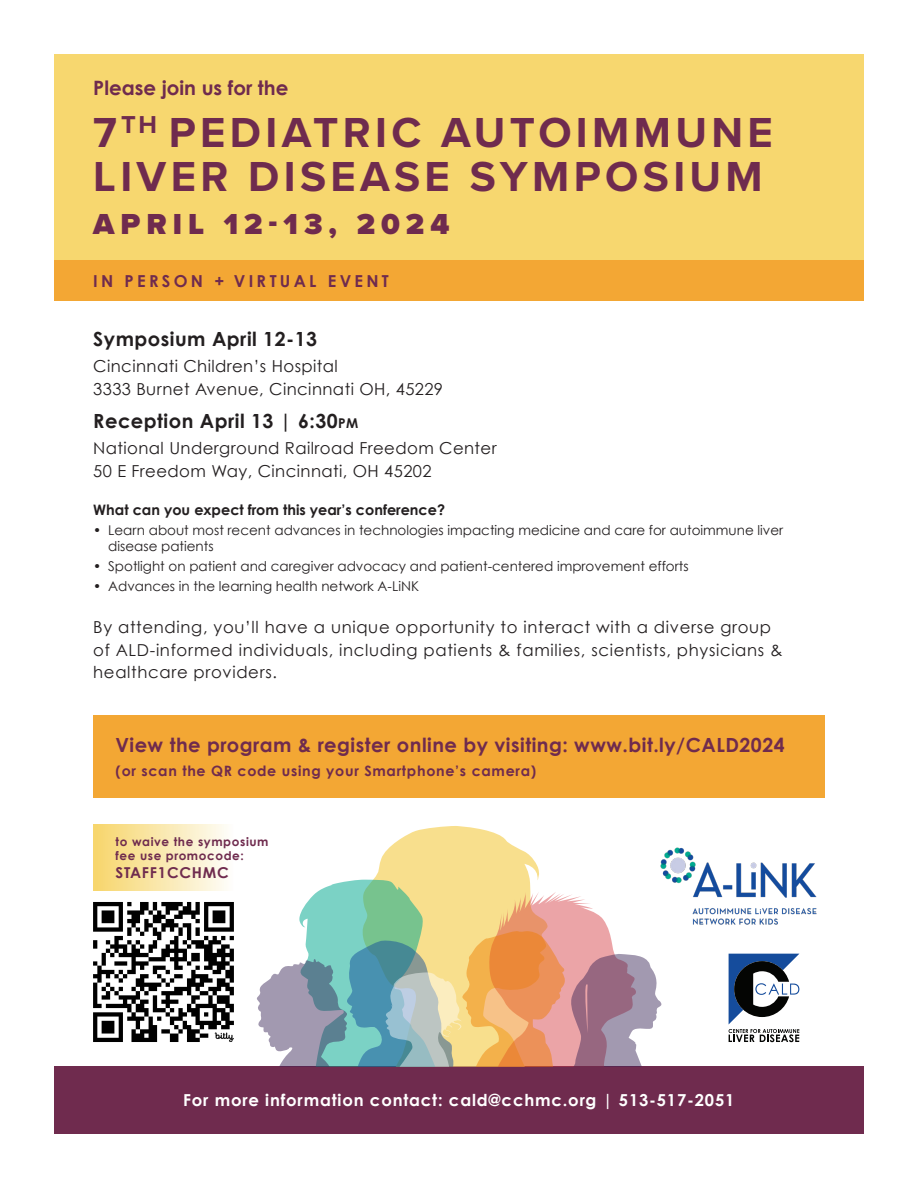
<style>
.page{position:relative;width:918px;height:1188px;background:#fff}
.page>*{position:absolute;margin:0;border:0;box-sizing:border-box;transform-origin:0 0}
.t1{font:700 43.5px/43.5px "Proxima Nova";letter-spacing:.1em;color:#6f2b4e}
.t2{font:900 30px "Proxima Nova";letter-spacing:.2em;color:#6f2b4e}
.t3{font:700 19.8px "Century Gothic";color:#6f2b4e}
.t4{font:700 19.5px "Century Gothic";letter-spacing:.025em;color:#6f2b4e}
.Bullets{font:700 19.5px "Century Gothic";letter-spacing:.025em;color:#231f20}
.Bullets-2{font:16.5px/22.5px "Century Gothic";letter-spacing:.04em;color:#231f20}
.t5{font:700 16.5px "Century Gothic";letter-spacing:.05em;color:#fff}
.Bullets-3{font:700 16.5px "Century Gothic";letter-spacing:.2em;color:#6f2b4e}
.t6{font:700 15px "Century Gothic";letter-spacing:.05em;color:#6f2b4e}
.t7{font:700 14.4px "Century Gothic";color:#231f20}
.t8{font:700 14.25px "Century Gothic";letter-spacing:.05em;color:#6f2b4e}
.t9{font:13.5px/16.5px "Century Gothic";color:#231f20}
.t10{font:700 12px "Century Gothic";letter-spacing:.05em;color:#6f2b4e}
.s1{font-size:13.5px}
</style>
<div class="page">
<img style="left:93px;top:890px;width:141px;height:152px">
<div style="left:54px;top:54px;width:810px;height:207px;background:#f7d76f"></div>
<div style="left:54px;top:261px;width:810px;height:40px;background:#f3a734"></div>
<div style="left:93px;top:716px;width:732px;height:82px;background:#f3a734"></div>
<div style="left:93px;top:824px;width:140px;height:66px;background:linear-gradient(to right,#f7d56a,#fdfdf9)"></div>
<div style="left:54px;top:1066px;width:810px;height:68px;background:#6f2b4e"></div>
<svg style="left:363px;top:826px;width:176px;height:54px;fill:#f8df8d"></svg>
<svg style="left:257px;top:880px;width:404px;height:186px"></svg>
<img style="left:641px;top:847px;width:176px;height:95px">
<svg style="left:729px;top:954px;width:70px;height:88px"></svg>
<p class="t3" style="left:93px;top:75px;width:197px">Please join us for the</p>
<p class="t1" style="left:93px;top:110px;width:681px">7<sup>TH</sup> PEDIATRIC AUTOIMMUNE<br>LIVER DISEASE SYMPOSIUM</p>
<p class="t2" style="left:93px;top:202px;width:358px">APRIL 12-13, 2024</p>
<p class="Bullets-3" style="left:93px;top:271px;width:297px">IN PERSON + VIRTUAL EVENT</p>
<p class="Bullets" style="left:93px;top:327px;width:225px">Symposium April 12-13</p>
<p class="Bullets-2" style="left:93px;top:355px;width:351px">Cincinnati Children’s Hospital<br>3333 Burnet Avenue, Cincinnati OH, 45229</p>
<p class="Bullets" style="left:93px;top:409px;width:267px">Reception April 13 | 6:30<span class="s1">PM</span></p>
<p class="Bullets-2" style="left:93px;top:437px;width:405px">National Underground Railroad Freedom Center<br>50 E Freedom Way, Cincinnati, OH 45202</p>
<p class="t7" style="left:93px;top:500px;width:353px">What can you expect from this year’s conference?</p>
<p class="t9" style="left:108px;top:521px;width:677px;text-indent:-15px">• Learn about most recent advances in technologies impacting medicine and care for autoimmune liver disease patients</p>
<p class="t9" style="left:93px;top:558px;width:597px">• Spotlight on patient and caregiver advocacy and patient-centered improvement efforts</p>
<p class="t9" style="left:93px;top:578px;width:327px">• Advances in the learning health network A-LiNK</p>
<p class="Bullets-2" style="left:93px;top:616px;width:691px">By attending, you’ll have a unique opportunity to interact with a diverse group of ALD-informed individuals, including patients &amp; families, scientists, physicians &amp; healthcare providers.</p>
<p class="t4" style="left:116px;top:733px;width:671px">View the program &amp; register online by visiting: www.bit.ly/CALD2024</p>
<p class="t8" style="left:116px;top:762px;width:422px">(or scan the QR code using your Smartphone’s camera)</p>
<p class="t10" style="left:116px;top:834px;width:155px">to waive the symposium</p>
<p class="t10" style="left:116px;top:848px;width:130px">fee use promocode:</p>
<p class="t6" style="left:116px;top:863px;width:115px">STAFF1CCHMC</p>
<p class="t5" style="left:183px;top:1090px;width:553px">For more information contact: cald@cchmc.org | 513-517-2051</p>
</div>
